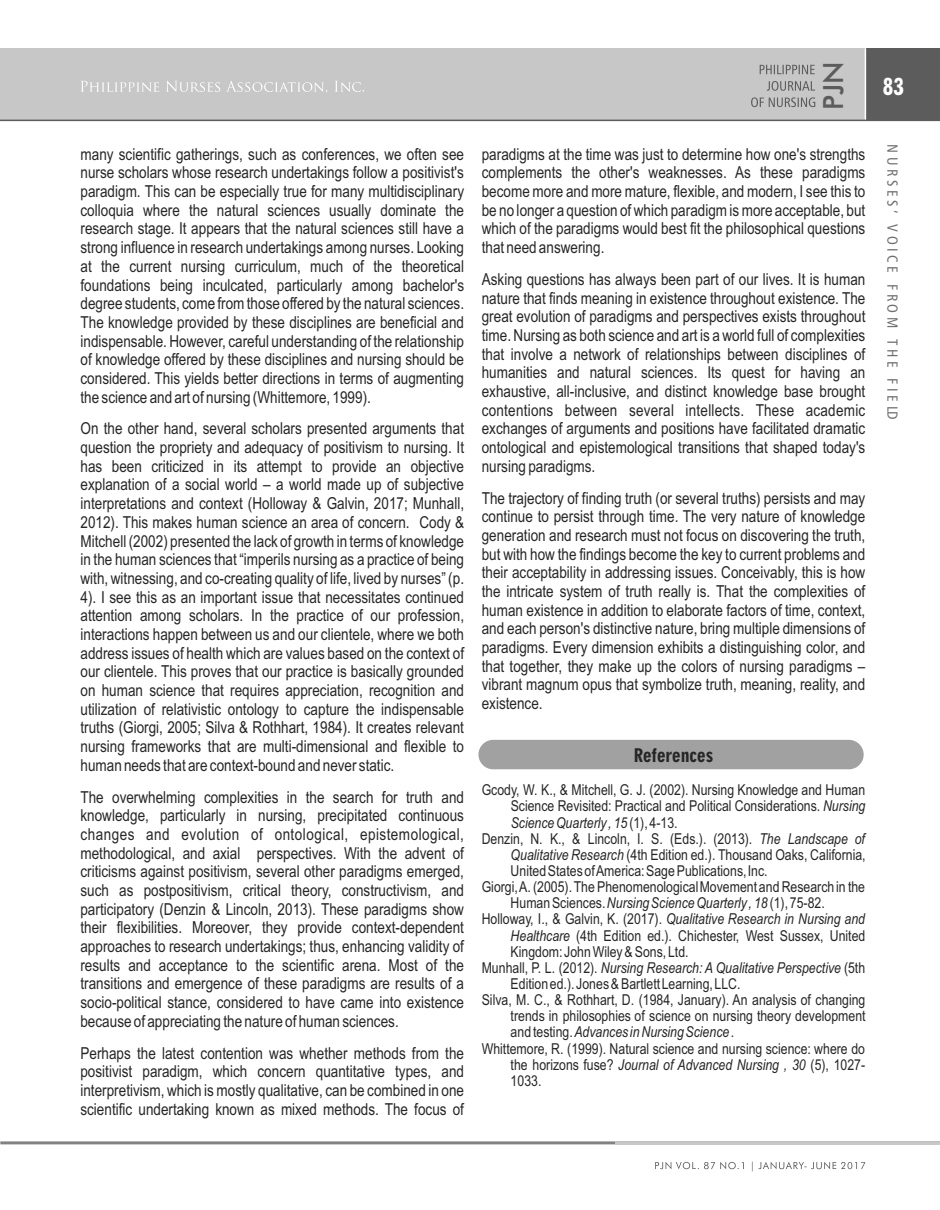
<style>
.page{position:relative;width:940px;height:1210px;background:#fff}
.page>*{position:absolute;margin:0;border:0;box-sizing:border-box;transform-origin:0 0}
.t1{font:500 27.9px "Futura BT";color:#5c5c5c}
.t2{font:700 condensed 24px "Futura BT";color:#fff}
.t3{font:18px "Geometric 706 BT Black Condensed B";letter-spacing:.005em;color:#262626}
.t4{font:16.5px/18.8px "Arial Narrow";color:#262626;text-align:justify}
.t5{font:15px "Arial Narrow";color:#262626}
.t6{font:italic 15px "Arial Narrow";color:#262626}
.t7{font:14.7px "Humanist 777 BT Roman Condensed B";color:#707070}
.s1{font-style:italic}
.s2{font-style:normal}
</style>
<div class="page">
<div style="left:478px;top:740px;width:385px;height:29px;background:#a1a1a1;border-radius:15px"></div>
<div style="left:0;top:48px;width:865px;height:72px;background:#c7c7c7"></div>
<div style="left:865px;top:48px;width:75px;height:72px;background:#5c5c5c"></div>
<hr style="left:864px;top:48px;width:2px;height:72px;background:#fff">
<hr style="left:0;top:1141px;width:940px;height:3px;background:#828282">
<hr style="left:615px;top:1141px;width:325px;height:3px;background:#c7c7c7">
<svg style="left:81px;top:81px;width:283px;height:12px"></svg>
<svg style="left:751px;top:65px;width:64px;height:42px"></svg>
<svg style="left:655px;top:1161px;width:210px;height:10px"></svg>
<hr style="left:0;top:120px;width:940px;height:1px;background:#5c5c5c">
<p class="t4" style="left:80px;top:146px;width:385px">many scientific gatherings, such as conferences, we often see nurse scholars whose research undertakings follow a positivist's paradigm. This can be especially true for many multidisciplinary colloquia where the natural sciences usually dominate the research stage. It appears that the natural sciences still have a strong influence in research undertakings among nurses. Looking at the current nursing curriculum, much of the theoretical foundations being inculcated, particularly among bachelor's degree students, come from those offered by the natural sciences.<br>The knowledge provided by these disciplines are beneficial and indispensable. However, careful understanding of the relationship of knowledge offered by these disciplines and nursing should be considered. This yields better directions in terms of augmenting the science and art of nursing (Whittemore, 1999).</p>
<p class="t4" style="left:80px;top:421px;width:385px">On the other hand, several scholars presented arguments that question the propriety and adequacy of positivism to nursing. It has been criticized in its attempt to provide an objective explanation of a social world – a world made up of subjective interpretations and context (Holloway &amp; Galvin, 2017; Munhall, 2012). This makes human science an area of concern. Cody &amp; Mitchell (2002) presented the lack of growth in terms of knowledge in the human sciences that “imperils nursing as a practice of being with, witnessing, and co-creating quality of life, lived by nurses” (p.<br>4). I see this as an important issue that necessitates continued attention among scholars. In the practice of our profession, interactions happen between us and our clientele, where we both address issues of health which are values based on the context of our clientele. This proves that our practice is basically grounded on human science that requires appreciation, recognition and utilization of relativistic ontology to capture the indispensable truths (Giorgi, 2005; Silva &amp; Rothhart, 1984). It creates relevant nursing frameworks that are multi-dimensional and flexible to human needs that are context-bound and never static.</p>
<p class="t4" style="left:80px;top:789px;width:385px">The overwhelming complexities in the search for truth and knowledge, particularly in nursing, precipitated continuous changes and evolution of ontological, epistemological, methodological, and axial perspectives. With the advent of criticisms against positivism, several other paradigms emerged, such as postpositivism, critical theory, constructivism, and participatory (Denzin &amp; Lincoln, 2013). These paradigms show their flexibilities. Moreover, they provide context-dependent approaches to research undertakings; thus, enhancing validity of results and acceptance to the scientific arena. Most of the transitions and emergence of these paradigms are results of a socio-political stance, considered to have came into existence because of appreciating the nature of human sciences.</p>
<p class="t4" style="left:80px;top:1045px;width:385px">Perhaps the latest contention was whether methods from the positivist paradigm, which concern quantitative types, and interpretivism, which is mostly qualitative, can be combined in one scientific undertaking known as mixed methods. The focus of</p>
<h1 class="t1" style="left:821px;top:110px;width:50px;rotate:-90deg">PJN</h1>
<p class="t4" style="left:482px;top:146px;width:385px">paradigms at the time was just to determine how one's strengths complements the other's weaknesses. As these paradigms become more and more mature, flexible, and modern, I see this to be no longer a question of which paradigm is more acceptable, but which of the paradigms would best fit the philosophical questions that need answering.</p>
<p class="t4" style="left:482px;top:271px;width:385px">Asking questions has always been part of our lives. It is human nature that finds meaning in existence throughout existence. The great evolution of paradigms and perspectives exists throughout time. Nursing as both science and art is a world full of complexities that involve a network of relationships between disciplines of humanities and natural sciences. Its quest for having an exhaustive, all-inclusive, and distinct knowledge base brought contentions between several intellects. These academic exchanges of arguments and positions have facilitated dramatic ontological and epistemological transitions that shaped today's nursing paradigms.</p>
<p class="t4" style="left:482px;top:490px;width:385px">The trajectory of finding truth (or several truths) persists and may continue to persist through time. The very nature of knowledge generation and research must not focus on discovering the truth, but with how the findings become the key to current problems and their acceptability in addressing issues. Conceivably, this is how the intricate system of truth really is. That the complexities of human existence in addition to elaborate factors of time, context, and each person's distinctive nature, bring multiple dimensions of paradigms. Every dimension exhibits a distinguishing color, and that together, they make up the colors of nursing paradigms – vibrant magnum opus that symbolize truth, meaning, reality, and existence.</p>
<p class="t3" style="left:634px;top:748px;width:81px">References</p>
<p class="t5" style="left:482px;top:784px;width:385px">Gcody, W. K., &amp; Mitchell, G. J. (2002). Nursing Knowledge and Human</p>
<p class="t5" style="left:510px;top:800px;width:356px">Science Revisited: Practical and Political Considerations. <span class="s1">Nursing</span></p>
<p class="t6" style="left:510px;top:816px;width:168px">Science Quarterly, 15 <span class="s2">(1), 4-13.</span></p>
<p class="t5" style="left:482px;top:832px;width:385px">Denzin, N. K., &amp; Lincoln, I. S. (Eds.). (2013). <span class="s1">The Landscape of</span></p>
<p class="t5" style="left:510px;top:849px;width:356px"><span class="s1">Qualitative Research</span> (4th Edition ed.). Thousand Oaks, California,</p>
<p class="t5" style="left:510px;top:865px;width:258px">United States of America: Sage Publications, Inc.</p>
<p class="t5" style="left:482px;top:881px;width:385px">Giorgi, A. (2005). The Phenomenological Movement and Research in the</p>
<p class="t6" style="left:510px;top:897px;width:316px"><span class="s2">Human Sciences.</span> Nursing Science Quarterly, 18 <span class="s2">(1), 75-82.</span></p>
<p class="t6" style="left:482px;top:913px;width:385px"><span class="s2">Holloway, I., &amp; Galvin, K. (2017).</span> Qualitative Research in Nursing and</p>
<p class="t5" style="left:510px;top:929px;width:356px"><span class="s1">Healthcare</span> (4th Edition ed.). Chichester, West Sussex, United</p>
<p class="t5" style="left:510px;top:945px;width:179px">Kingdom: John Wiley &amp; Sons, Ltd.</p>
<p class="t6" style="left:482px;top:962px;width:385px"><span class="s2">Munhall, P. L. (2012).</span> Nursing Research: A Qualitative Perspective <span class="s2">(5th</span></p>
<p class="t5" style="left:510px;top:978px;width:231px">Edition ed.). Jones &amp; Bartlett Learning, LLC.</p>
<p class="t5" style="left:482px;top:994px;width:385px">Silva, M. C., &amp; Rothhart, D. (1984, January). An analysis of changing</p>
<p class="t5" style="left:510px;top:1010px;width:356px">trends in philosophies of science on nursing theory development</p>
<p class="t6" style="left:510px;top:1026px;width:225px"><span class="s2">and testing.</span> Advances in Nursing Science<span class="s2">.</span></p>
<p class="t5" style="left:482px;top:1042px;width:385px">Whittemore, R. (1999). Natural science and nursing science: where do</p>
<p class="t6" style="left:510px;top:1058px;width:356px"><span class="s2">the horizons fuse?</span> Journal of Advanced Nursing , 30 <span class="s2">(5), 1027-</span></p>
<p class="t5" style="left:510px;top:1075px;width:32px">1033.</p>
<h2 class="t2" style="left:883px;top:77px;width:23px">83</h2>
<p class="t7" style="left:898px;top:144px;width:277px;rotate:90deg">N U R S E S ’ V O I C E F R O M T H E F I E LD</p>
</div>
